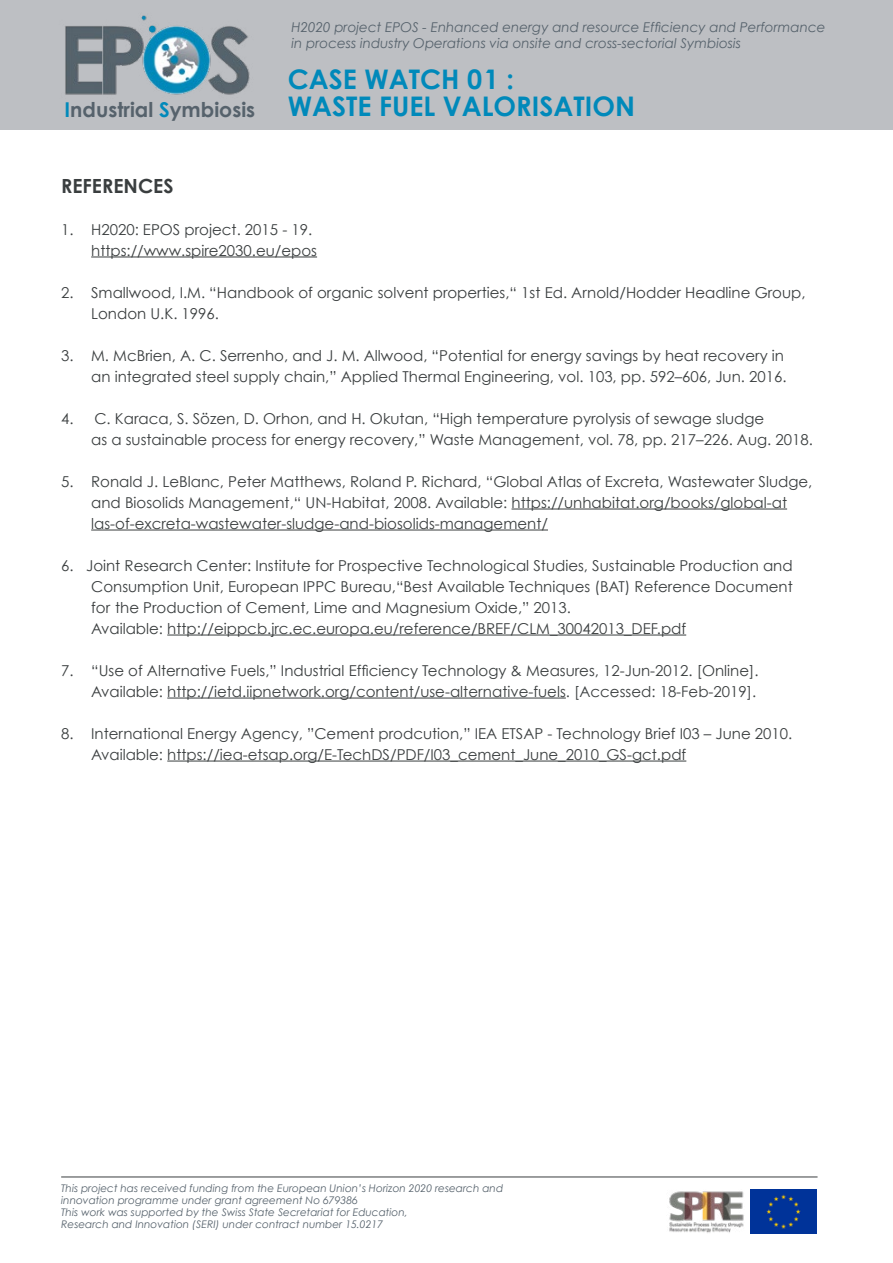
<style>
.page{position:relative;width:893px;height:1263px;background:#fff}
.page>*{position:absolute;margin:0;border:0;box-sizing:border-box;transform-origin:0 0}
.t1{font:700 27px/27px "Century Gothic";color:#0089ba}
.t2{font:700 20.4px "Century Gothic";color:#56626c}
.t3{font:700 19.5px "Century Gothic";color:#3a3e3f}
.t4{font:15px/21px "Century Gothic";color:#3a3e3f}
.t5{font:italic 13.5px/16.5px "Century Gothic";color:#56626c}
.t6{font:italic 10.5px/12px "Century Gothic";color:#56626c}
.s1{color:#0089ba}
</style>
<div class="page">
<div style="left:0;top:0;width:893px;height:130px;background:#bdbfc3"></div>
<hr style="left:61px;top:1176px;width:756px;height:1px;background:#3a3e3f">
<img style="left:65px;top:15px;width:185px;height:80px">
<img style="left:669px;top:1191px;width:75px;height:42px">
<img style="left:751px;top:1190px;width:66px;height:44px">
<hr style="left:91px;top:257px;width:226px;height:1px;background:#3a3e3f">
<hr style="left:511px;top:509px;width:276px;height:1px;background:#3a3e3f">
<hr style="left:91px;top:530px;width:457px;height:1px;background:#3a3e3f">
<hr style="left:167px;top:635px;width:519px;height:1px;background:#3a3e3f">
<hr style="left:167px;top:698px;width:399px;height:1px;background:#3a3e3f">
<hr style="left:167px;top:761px;width:519px;height:1px;background:#3a3e3f">
<h2 class="t2" style="left:65px;top:97px;width:192px"><span class="s1">I</span>ndustrial <span class="s1">S</span>ymbiosis</h2>
<p class="t5" style="left:292px;top:19px;width:535px">H2020 project EPOS - Enhanced energy and resource Efficiency and Performance in process industry Operations via onsite and cross-sectorial Symbiosis</p>
<h1 class="t1" style="left:288px;top:65px;width:349px">CASE WATCH :10<br>WASTE FUEL VALORISATION</h1>
<h3 class="t3" style="left:61px;top:173px;width:114px">REFERENCES</h3>
<p class="t4" style="left:91px;top:218px;width:223px">H2020: EPOS project. 2015 - 19.</p>
<p class="t4" style="left:61px;top:218px;width:14px">1.</p>
<p class="t4" style="left:61px;top:281px;width:14px">2.</p>
<p class="t4" style="left:61px;top:344px;width:14px">3.</p>
<p class="t4" style="left:61px;top:407px;width:14px">4.</p>
<p class="t4" style="left:61px;top:470px;width:14px">5.</p>
<p class="t4" style="left:61px;top:554px;width:14px">6.</p>
<p class="t4" style="left:61px;top:659px;width:14px">7.</p>
<p class="t4" style="left:61px;top:722px;width:14px">8.</p>
<p class="t4" style="left:91px;top:239px;width:227px">https://www.spire2030.eu/epos</p>
<p class="t4" style="left:91px;top:281px;width:716px">Smallwood M. I, “. Handbook of organic solvent properties,“ 1st Ed. Arnold/Hodder Headline Group,</p>
<p class="t4" style="left:91px;top:302px;width:129px">London U .K. 1996.</p>
<p class="t4" style="left:91px;top:344px;width:694px">M. McBrien A, C. . Serrenho, and M.J . Allwood “, Potential for energy savings by heat recovery in</p>
<p class="t4" style="left:91px;top:365px;width:697px">an integrated steel supply chain,” Applied Thermal Engineering, vol. 103, pp. 592–606, Jun. 2016.</p>
<p class="t4" style="left:94px;top:407px;width:671px">C. Karaca .S, Sözen D, . Orhon, and H. Okutan “, High temperature pyrolysis of sewage sludge</p>
<p class="t4" style="left:91px;top:428px;width:723px">as a sustainable process for energy recovery,” Waste Management, vol. 78, pp. 217–226. Aug. 2018.</p>
<p class="t4" style="left:91px;top:470px;width:723px">Ronald .J LeBlanc, Peter Matthews, Roland .P Richard “, Global Atlas of Excreta, Wastewater Sludge,</p>
<p class="t4" style="left:91px;top:491px;width:697px">and Biosolids Management,“ UN-Habitat, 2008. Available: https://unhabitat.org/books/global-at las-of-excreta-wastewater-sludge-and-biosolids-management/</p>
<p class="t4" style="left:86px;top:554px;width:708px">Joint Research Center: Institute for Prospective Technological Studies, Sustainable Production and</p>
<p class="t4" style="left:91px;top:575px;width:703px">Consumption Unit, European IPPC Bureau “, Best Available Techniques (BAT) Reference Document for the Production of Cement, Lime and Magnesium Oxide “, 2013.<br>Available: http://eippcb.jrc.ec.europa.eu/reference/BREF/CLM_30042013_DEF.pdf</p>
<p class="t4" style="left:91px;top:659px;width:669px">“Use of Alternative Fuels,” Industrial Efficiency Technology &amp; Measures, 12-Jun-2012. [Online .[</p>
<p class="t4" style="left:91px;top:680px;width:666px">Available: http://ietd.iipnetwork.org/content/use-alternative-fuels [. Accessed: 18-Feb-2019 .[</p>
<p class="t4" style="left:91px;top:722px;width:703px">International Energy Agency ”, Cement prodcution,” IEA ETSAP - Technology Brief I03 – June 2010.</p>
<p class="t4" style="left:91px;top:743px;width:597px">Available: https://iea-etsap.org -E/ TechDS/PDF I/ 03_cement_June_2010_GS-gct.pdf</p>
<p class="t6" style="left:61px;top:1182px;width:443px">This project has received funding from the European Union s’ Horizon 2020 research and innovation programme under grant agreement No 679386<br>This work was supported by the Swiss State Secretariat for Education,<br>Research and Innovation (SERI) under contract number 15.0217</p>
</div>
